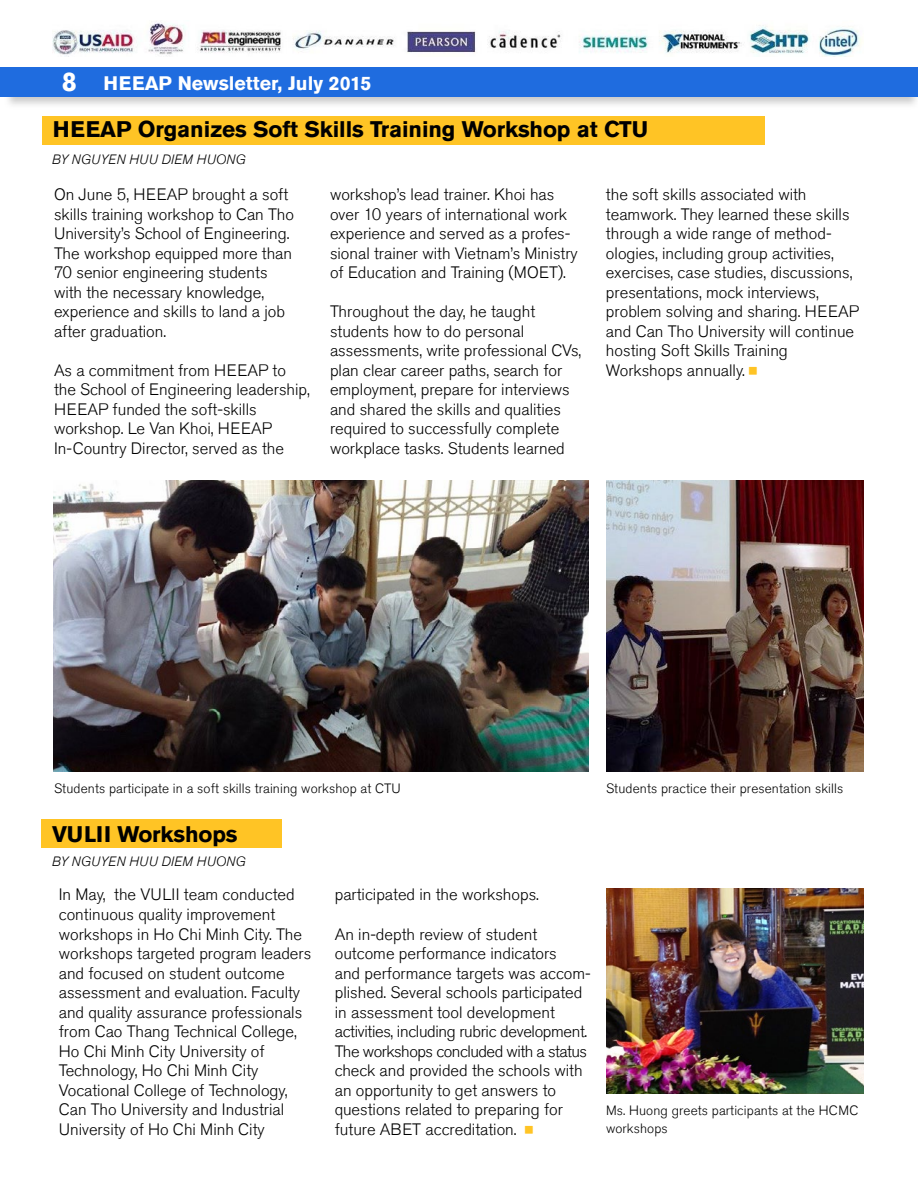
<style>
.page{position:relative;width:918px;height:1188px;background:#fff}
.page>*{position:absolute;margin:0;border:0;box-sizing:border-box;transform-origin:0 0}
.t1{font:700 27px "Akzidenz Grotesk Std";color:#fff}
.t2{font:700 22.5px "Akzidenz Grotesk Std";letter-spacing:-.005em;color:#000}
.t3{font:700 19.5px "Akzidenz Grotesk Std";color:#fff}
.t4{font:300 16.5px/19.5px "Akzidenz Grotesk Std";color:#000}
.t5{font:300 13.5px/18px "Akzidenz Grotesk Std";letter-spacing:.01em;color:#000}
.t6{font:italic 300 13.5px "Akzidenz Grotesk Std";letter-spacing:.015em;color:#000}
</style>
<div class="page">
<div style="left:0;top:67px;width:918px;height:30px;background:#1f6cdf"></div>
<img style="left:53px;top:23px;width:809px;height:34px">
<div style="left:42px;top:116px;width:723px;height:29px;background:#ffc425"></div>
<img style="left:606px;top:480px;width:258px;height:292px">
<img style="left:54px;top:480px;width:534px;height:292px">
<div style="left:41px;top:819px;width:241px;height:28px;background:#ffc425"></div>
<img style="left:606px;top:888px;width:258px;height:206px">
<h1 class="t1" style="left:62px;top:66px;width:17px">8</h1>
<p class="t3" style="left:103px;top:71px;width:269px">HEEAP Newsletter, July 2015</p>
<h2 class="t2" style="left:53px;top:117px;width:597px">HEEAP Organizes Soft Skills Training Workshop at CTU</h2>
<p class="t6" style="left:52px;top:151px;width:195px">BY NGUYEN HUU DIEM HUONG</p>
<p class="t4" style="left:54px;top:185px;width:241px">On June 5, HEEAP brought a soft skills training workshop to Can Tho<br>University’s School of Engineering.<br>The workshop equipped more than<br>70 senior engineering students with the necessary knowledge, experience and skills to land a job after graduation.</p>
<p class="t4" style="left:54px;top:360px;width:257px">As a commitment from HEEAP to the School of Engineering leadership,<br>HEEAP funded the soft-skills workshop. Le Van Khoi, HEEAP<br>In-Country Director, served as the</p>
<p class="t4" style="left:330px;top:185px;width:249px">workshop’s lead trainer. Khoi has over 10 years of international work experience and served as a profes&shy;sional trainer with Vietnam’s Ministry of Education and Training (MOET).</p>
<p class="t4" style="left:330px;top:302px;width:253px">Throughout the day, he taught students how to do personal assessments, write professional CVs, plan clear career paths, search for employment, prepare for interviews and shared the skills and qualities required to successfully complete workplace tasks. Students learned</p>
<p class="t4" style="left:606px;top:185px;width:255px">the soft skills associated with teamwork. They learned these skills through a wide range of method&shy;ologies, including group activities, exercises, case studies, discussions, presentations, mock interviews, problem solving and sharing. HEEAP and Can Tho University will continue hosting Soft Skills Training Workshops annually.</p>
<p class="t5" style="left:54px;top:780px;width:348px">Students participate in a soft skills training workshop at CTU</p>
<h2 class="t2" style="left:52px;top:821px;width:187px">VULII Workshops</h2>
<p class="t6" style="left:52px;top:854px;width:195px">BY NGUYEN HUU DIEM HUONG</p>
<p class="t4" style="left:59px;top:885px;width:254px">In May, the VULII team conducted continuous quality improvement workshops in Ho Chi Minh City. The workshops targeted program leaders and focused on student outcome assessment and evaluation. Faculty and quality assurance professionals from Cao Thang Technical College, Ho Chi Minh City University of Technology, Ho Chi Minh City Vocational College of Technology, Can Tho University and Industrial University of Ho Chi Minh City</p>
<p class="t4" style="left:335px;top:885px;width:206px">participated in the workshops.</p>
<p class="t4" style="left:335px;top:924px;width:258px">An in-depth review of student outcome performance indicators<br>and performance targets was accom&shy;plished. Several schools participated in assessment tool development activities, including rubric development.<br>The workshops concluded with a status check and provided the schools with an opportunity to get answers to questions related to preparing for future ABET accreditation.</p>
<p class="t5" style="left:606px;top:780px;width:239px">Students practice their presentation skills</p>
<p class="t5" style="left:606px;top:1102px;width:254px">Ms. Huong greets participants at the HCMC workshops</p>
</div>
